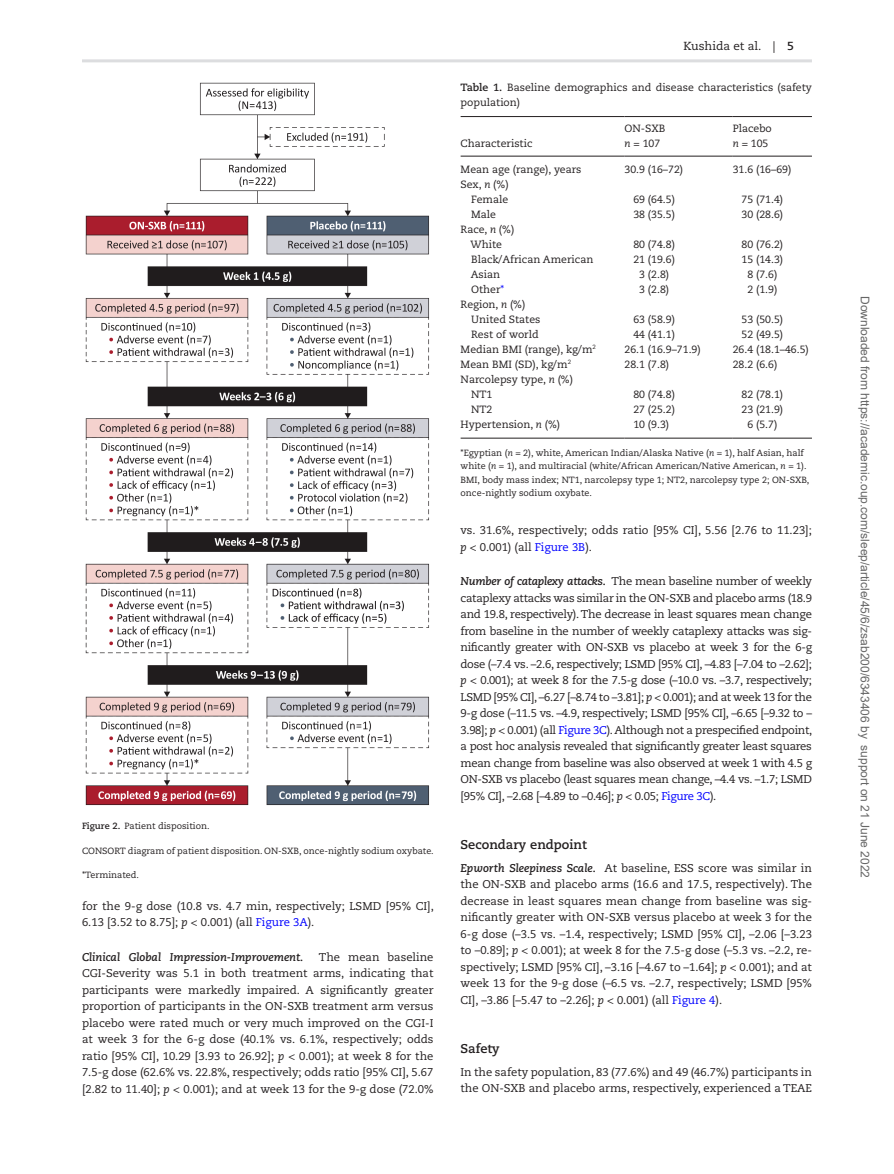
<style>
.page{position:relative;width:894px;height:1174px;background:#fff}
.page>*{position:absolute;margin:0;border:0;box-sizing:border-box;transform-origin:0 0}
.t1{font:700 12.75px "Caecilia LT Std";color:#231f20}
.t2{font:12px "Arial";color:#666}
.t3{font:11.7px "Caecilia LT Std";color:#231f20}
.t4{font:11.25px/16.5px "Caecilia LT Std";color:#231f20}
.t5{font:italic 700 11.25px "Caecilia LT Std";color:#231f20}
.t6{font:10.5px/15px "Caecilia LT Std";color:#231f20}
.t7{font:9px/13.5px "Caecilia LT Std";color:#231f20}
.s1{font-weight:700}
.s2{font-style:italic}
.s3{color:#00f}
.s4{font-weight:700;font-style:italic}
</style>
<div class="page">
<hr style="left:82px;top:59px;width:729px;height:3px;background:#dcdddf">
<img style="left:86px;top:83px;width:343px;height:722px">
<hr style="left:460px;top:116px;width:164px;height:1px;background:#231f20">
<hr style="left:624px;top:116px;width:108px;height:1px;background:#231f20">
<hr style="left:732px;top:116px;width:79px;height:1px;background:#231f20">
<hr style="left:460px;top:156px;width:164px;height:1px;background:#231f20">
<hr style="left:624px;top:156px;width:108px;height:1px;background:#231f20">
<hr style="left:732px;top:156px;width:79px;height:1px;background:#231f20">
<hr style="left:460px;top:438px;width:164px;height:1px;background:#231f20">
<hr style="left:624px;top:438px;width:108px;height:1px;background:#231f20">
<hr style="left:732px;top:438px;width:79px;height:1px;background:#231f20">
<p class="t7" style="left:82px;top:820px;width:129px"><span class="s1">Figure 2.</span> Patient disposition.</p>
<p class="t7" style="left:82px;top:844px;width:353px">CONSORT diagram of patient disposition. ON-SXB, once-nightly sodium oxybate.</p>
<p class="t7" style="left:82px;top:868px;width:59px">*Terminated.</p>
<p class="t4" style="left:82px;top:898px;width:353px">for the 9-g dose (10.8 vs. 4.7 min, respectively; LSMD [95% CI],<br>6.13 [3.52 to 8.75]; <span class="s2">p</span> &lt; 0.001) (all <span class="s3">Figure 3A</span>).</p>
<p class="t5" style="left:82px;top:950px;width:223px">Clinical Global Impression-Improvement.</p>
<p class="t4" style="left:82px;top:949px;width:353px;text-align:justify;text-indent:237px">The mean baseline CGI-Severity was 5.1 in both treatment arms, indicating that participants were markedly impaired. A significantly greater proportion of participants in the ON-SXB treatment arm versus placebo were rated much or very much improved on the CGI-I at week 3 for the 6-g dose (40.1% vs. 6.1%, respectively; odds ratio [95% CI], 10.29 [3.93 to 26.92]; <span class="s2">p</span> &lt; 0.001); at week 8 for the 7.5-g dose (62.6% vs. 22.8%, respectively; odds ratio [95% CI], 5.67 [2.82 to 11.40]; <span class="s2">p</span> &lt; 0.001); and at week 13 for the 9-g dose (72.0%</p>
<p class="t3" style="left:683px;top:40px;width:112px">Kushida et al. | <span class="s1">5</span></p>
<p class="t6" style="left:460px;top:80px;width:352px"><span class="s1">Table 1.</span> Baseline demographics and disease characteristics (safety population)</p>
<p class="t6" style="left:460px;top:136px;width:73px">Characteristic</p>
<p class="t6" style="left:624px;top:121px;width:42px">ON-SXB <span class="s2">n</span> = 107</p>
<p class="t6" style="left:732px;top:121px;width:41px">Placebo <span class="s2">n</span> = 105</p>
<p class="t6" style="left:460px;top:162px;width:122px">Mean age (range), years</p>
<p class="t6" style="left:624px;top:162px;width:60px">30.9 (16–72)</p>
<p class="t6" style="left:732px;top:162px;width:60px">31.6 (16–69)</p>
<p class="t6" style="left:460px;top:177px;width:49px;text-align:right">Sex, <span class="s2">n</span> (%)<br>Female</p>
<p class="t6" style="left:633px;top:192px;width:43px">69 (64.5)</p>
<p class="t6" style="left:741px;top:192px;width:43px">75 (71.4)</p>
<p class="t6" style="left:471px;top:207px;width:26px">Male</p>
<p class="t6" style="left:633px;top:207px;width:43px">38 (35.5)</p>
<p class="t6" style="left:741px;top:207px;width:43px">30 (28.6)</p>
<p class="t6" style="left:460px;top:222px;width:55px;text-align:center">Race, <span class="s2">n</span> (%)<br>White</p>
<p class="t6" style="left:633px;top:237px;width:43px">80 (74.8)</p>
<p class="t6" style="left:741px;top:237px;width:43px">80 (76.2)</p>
<p class="t6" style="left:471px;top:252px;width:124px">Black/African American</p>
<p class="t6" style="left:633px;top:252px;width:43px">21 (19.6)</p>
<p class="t6" style="left:741px;top:252px;width:43px">15 (14.3)</p>
<p class="t6" style="left:470px;top:267px;width:31px">Asian</p>
<p class="t6" style="left:639px;top:267px;width:31px">3 (2.8)</p>
<p class="t6" style="left:747px;top:267px;width:31px">8 (7.6)</p>
<p class="t6" style="left:471px;top:282px;width:35px">Other<span class="s3">*</span></p>
<p class="t6" style="left:639px;top:282px;width:31px">3 (2.8)</p>
<p class="t6" style="left:747px;top:282px;width:31px">2 (1.9)</p>
<p class="t6" style="left:471px;top:297px;width:71px;text-indent:-10px">Region, <span class="s2">n</span> (%)<br>United States</p>
<p class="t6" style="left:633px;top:312px;width:43px">63 (58.9)</p>
<p class="t6" style="left:741px;top:312px;width:43px">53 (50.5)</p>
<p class="t6" style="left:471px;top:327px;width:69px">Rest of world</p>
<p class="t6" style="left:633px;top:327px;width:43px">44 (41.1)</p>
<p class="t6" style="left:741px;top:327px;width:43px">52 (49.5)</p>
<p class="t6" style="left:460px;top:342px;width:137px">Median BMI (range), kg/m<sup>2</sup></p>
<p class="t6" style="left:624px;top:342px;width:78px">26.1 (16.9–71.9)</p>
<p class="t6" style="left:732px;top:342px;width:78px">26.4 (18.1–46.5)</p>
<p class="t6" style="left:460px;top:357px;width:112px">Mean BMI (SD), kg/m<sup>2</sup></p>
<p class="t6" style="left:624px;top:357px;width:46px">28.1 (7.8)</p>
<p class="t6" style="left:732px;top:357px;width:46px">28.2 (6.6)</p>
<p class="t6" style="left:471px;top:372px;width:103px;text-indent:-10px">Narcolepsy type, <span class="s2">n</span> (%)<br>NT1</p>
<p class="t6" style="left:633px;top:387px;width:43px">80 (74.8)</p>
<p class="t6" style="left:741px;top:387px;width:43px">82 (78.1)</p>
<p class="t6" style="left:471px;top:402px;width:23px">NT2</p>
<p class="t6" style="left:633px;top:402px;width:43px">27 (25.2)</p>
<p class="t6" style="left:741px;top:402px;width:43px">23 (21.9)</p>
<p class="t6" style="left:460px;top:417px;width:101px">Hypertension, <span class="s2">n</span> (%)</p>
<p class="t6" style="left:633px;top:417px;width:37px">10 (9.3)</p>
<p class="t6" style="left:747px;top:417px;width:31px">6 (5.7)</p>
<p class="t7" style="left:460px;top:446px;width:350px">*Egyptian (<span class="s2">n</span> = 2), white, American Indian/Alaska Native (<span class="s2">n</span> = 1), half Asian, half white (<span class="s2">n</span> = 1), and multiracial (white/African American/Native American, <span class="s2">n</span> = 1).<br>BMI, body mass index; NT1, narcolepsy type 1; NT2, narcolepsy type 2; ON-SXB, once-nightly sodium oxybate.</p>
<p class="t4" style="left:460px;top:522px;width:353px">vs. 31.6%, respectively; odds ratio [95% CI], 5.56 [2.76 to 11.23]; <span class="s2">p</span> &lt; 0.001) (all <span class="s3">Figure 3B</span>).</p>
<p class="t4" style="left:460px;top:573px;width:353px;text-align:justify"><span class="s4">Number of cataplexy attacks.</span> The mean baseline number of weekly cataplexy attacks was similar in the ON-SXB and placebo arms (18.9 and 19.8, respectively). The decrease in least squares mean change from baseline in the number of weekly cataplexy attacks was sig&shy;nificantly greater with ON-SXB vs placebo at week 3 for the 6-g dose (–7.4 vs. –2.6, respectively; LSMD [95% CI], –4.83 [–7.04 to –2.62]; <span class="s2">p</span> &lt; 0.001); at week 8 for the 7.5-g dose (–10.0 vs. –3.7, respectively; LSMD [95% CI], –6.27 [–8.74 to –3.81]; <span class="s2">p</span> &lt; 0.001); and at week 13 for the 9-g dose (–11.5 vs. –4.9, respectively; LSMD [95% CI], –6.65 [–9.32 to – 3.98]; <span class="s2">p</span> &lt; 0.001) (all <span class="s3">Figure 3C</span>). Although not a prespecified endpoint, a post hoc analysis revealed that significantly greater least squares mean change from baseline was also observed at week 1 with 4.5 g ON-SXB vs placebo (least squares mean change, –4.4 vs. –1.7; LSMD [95% CI], –2.68 [–4.89 to –0.46]; <span class="s2">p</span> &lt; 0.05; <span class="s3">Figure 3C</span>).</p>
<p class="t1" style="left:460px;top:837px;width:128px">Secondary endpoint</p>
<p class="t4" style="left:460px;top:860px;width:353px;text-align:justify"><span class="s4">Epworth Sleepiness Scale.</span> At baseline, ESS score was similar in the ON-SXB and placebo arms (16.6 and 17.5, respectively). The decrease in least squares mean change from baseline was sig&shy;nificantly greater with ON-SXB versus placebo at week 3 for the 6-g dose (–3.5 vs. –1.4, respectively; LSMD [95% CI], –2.06 [–3.23 to –0.89]; <span class="s2">p</span> &lt; 0.001); at week 8 for the 7.5-g dose (–5.3 vs. –2.2, re&shy;spectively; LSMD [95% CI], –3.16 [–4.67 to –1.64]; <span class="s2">p</span> &lt; 0.001); and at week 13 for the 9-g dose (–6.5 vs. –2.7, respectively; LSMD [95% CI], –3.86 [–5.47 to –2.26]; <span class="s2">p</span> &lt; 0.001) (all <span class="s3">Figure 4</span>).</p>
<p class="t1" style="left:460px;top:1041px;width:41px">Safety</p>
<p class="t4" style="left:460px;top:1064px;width:353px">In the safety population, 83 (77.6%) and 49 (46.7%) participants in the ON-SXB and placebo arms, respectively, experienced a TEAE</p>
<p class="t2" style="left:869px;top:296px;width:584px;rotate:90deg">Downloaded from https://academic.oup.com/sleep/article/45/6/zsab200/6343406 by support on 21 June 2022</p>
</div>
